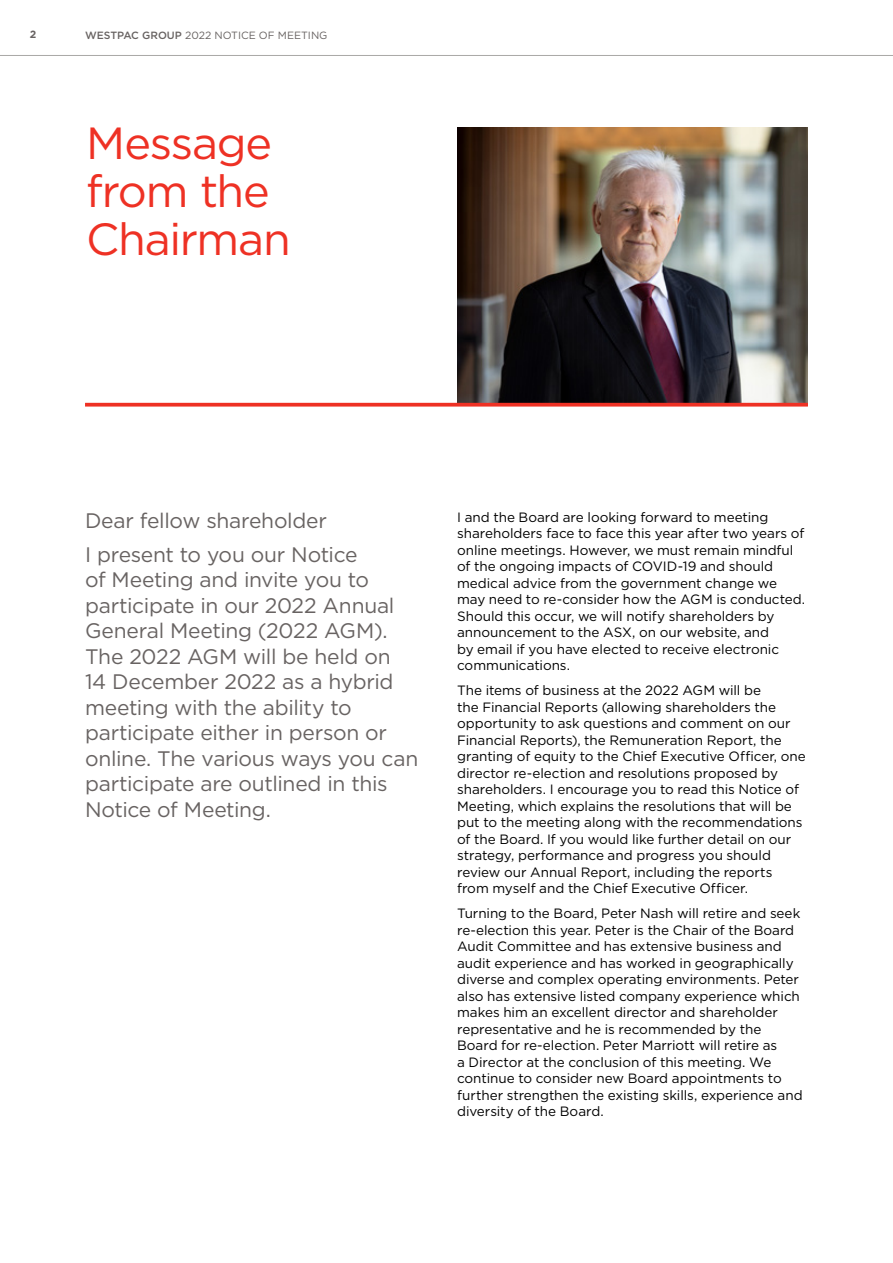
<style>
.page{position:relative;width:893px;height:1263px;background:#fff}
.page>*{position:absolute;margin:0;border:0;box-sizing:border-box;transform-origin:0 0}
.t1{font:45px/48px "Gotham";letter-spacing:-.03em;color:#ee3124}
.t2{font:21px/25.5px "Gotham";letter-spacing:-.015em;color:#686362}
.t3{font:13.5px/16.5px "Gotham";letter-spacing:-.005em;color:#000}
.t4{font:10.5px "Gotham";color:#686362}
.t5{font:700 10.5px "Gotham";color:#686362}
.s1{font-weight:500}
</style>
<div class="page">
<img style="left:457px;top:128px;width:351px;height:275px">
<svg style="left:85px;top:403px;width:723px;height:4px;background:#ef473b"></svg>
<hr style="left:0;top:55px;width:893px;height:1px;background:#a9a8a6">
<p class="t5" style="left:30px;top:29px;width:8px">2</p>
<p class="t4" style="left:85px;top:29px;width:244px"><span class="s1">WESTPAC GROUP</span> 2022 NOTICE OF MEETING</p>
<h1 class="t1" style="left:86px;top:118px;width:206px">Message from the<br>Chairman</h1>
<h2 class="t2" style="left:85px;top:503px;width:274px;line-height:34px">Dear fellow shareholder<br>I present to you our Notice</h2>
<p class="t2" style="left:85px;top:567px;width:335px">of Meeting and invite you to participate in our 2022 Annual<br>General Meeting (2022 AGM).<br>The 2022 AGM will be held on<br>14 December 2022 as a hybrid meeting with the ability to participate either in person or online. The various ways you can participate are outlined in this<br>Notice of Meeting.</p>
<p class="t3" style="left:457px;top:508px;width:350px">I and the Board are looking forward to meeting shareholders face to face this year after two years of online meetings. However, we must remain mindful of the ongoing impacts of COVID-19 and should medical advice from the government change we may need to re-consider how the AGM is conducted.<br>Should this occur, we will notify shareholders by announcement to the ASX, on our website, and<br>by email if you have elected to receive electronic communications.</p>
<p class="t3" style="left:457px;top:682px;width:350px">The items of business at the 2022 AGM will be<br>the Financial Reports (allowing shareholders the opportunity to ask questions and comment on our Financial Reports), the Remuneration Report, the granting of equity to the Chief Executive Officer, one director re-election and resolutions proposed by shareholders. I encourage you to read this Notice of Meeting, which explains the resolutions that will be put to the meeting along with the recommendations of the Board. If you would like further detail on our strategy, performance and progress you should review our Annual Report, including the reports from myself and the Chief Executive Officer.</p>
<p class="t3" style="left:457px;top:905px;width:347px">Turning to the Board, Peter Nash will retire and seek re-election this year. Peter is the Chair of the Board Audit Committee and has extensive business and audit experience and has worked in geographically diverse and complex operating environments. Peter also has extensive listed company experience which makes him an excellent director and shareholder representative and he is recommended by the Board for re-election. Peter Marriott will retire as<br>a Director at the conclusion of this meeting. We continue to consider new Board appointments to further strengthen the existing skills, experience and diversity of the Board.</p>
</div>
